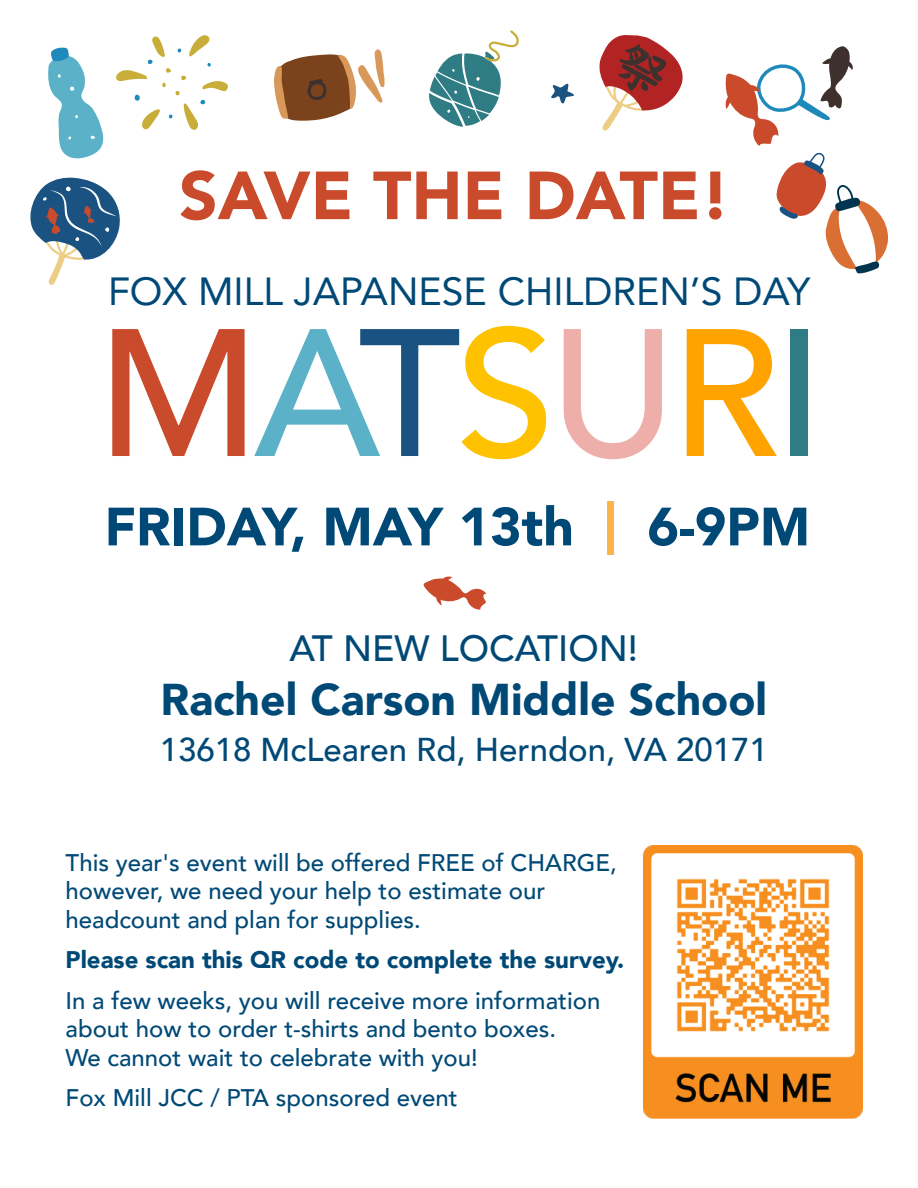
<style>
.page{position:relative;width:918px;height:1188px;background:#fff}
.page>*{position:absolute;margin:0;border:0;box-sizing:border-box;transform-origin:0 0}
.t1{font:900 67.2px "Avenir";color:#ca4b2c}
.t2{font:900 53.25px "Avenir";color:#004976}
.t3{font:900 44.4px "Avenir";color:#004976}
.t4{font:39.15px "Avenir";color:#004976}
.t5{font:500 36.6px "Avenir";color:#004976}
.t6{font:500 33px "Avenir";color:#004976}
.t7{font:500 24px/28.5px "Avenir";color:#004976}
.t8{font:900 24px "Avenir";color:#004976}
.s1{color:#ffb449}
</style>
<div class="page">
<svg style="left:116px;top:35px;width:112px;height:95px"></svg>
<svg style="left:429px;top:30px;width:90px;height:97px"></svg>
<svg style="left:599px;top:35px;width:84px;height:96px"></svg>
<svg style="left:551px;top:83px;width:23px;height:21px"></svg>
<svg style="left:423px;top:576px;width:64px;height:34px"></svg>
<svg style="left:112px;top:329px;width:133px;height:127px"></svg>
<svg style="left:254px;top:326px;width:292px;height:133px"></svg>
<svg style="left:564px;top:329px;width:98px;height:130px"></svg>
<svg style="left:687px;top:329px;width:90px;height:127px"></svg>
<div style="left:791px;top:329px;width:17px;height:127px;background:#2f7c84"></div>
<svg style="left:48px;top:47px;width:56px;height:112px"></svg>
<svg style="left:30px;top:177px;width:90px;height:108px"></svg>
<svg style="left:274px;top:49px;width:111px;height:72px"></svg>
<svg style="left:725px;top:46px;width:163px;height:227px"></svg>
<img style="left:643px;top:846px;width:220px;height:273px">
<h1 class="t1" style="left:179px;top:138px;width:553px">SAVE THE DATE!</h1>
<h3 class="t4" style="left:108px;top:260px;width:704px">FOX MILL JAPANESE CHILDREN’S DAY</h3>
<h2 class="t2" style="left:104px;top:481px;width:707px">FRIDAY, MAY 13th <span class="s1">|</span> 6-9PM</h2>
<h3 class="t5" style="left:290px;top:616px;width:350px">AT NEW LOCATION!</h3>
<h3 class="t3" style="left:161px;top:661px;width:608px">Rachel Carson Middle School</h3>
<h3 class="t6" style="left:160px;top:721px;width:609px">13618 McLearen Rd, Herndon, VA 20171</h3>
<p class="t7" style="left:66px;top:847px;width:553px">This year's event will be offered FREE of CHARGE, however, we need your help to estimate our headcount and plan for supplies.</p>
<p class="t8" style="left:66px;top:939px;width:560px">Please scan this QR code to complete the survey.</p>
<p class="t7" style="left:66px;top:985px;width:536px">In a few weeks, you will receive more information about how to order t-shirts and bento boxes.<br>We cannot wait to celebrate with you!</p>
<p class="t7" style="left:66px;top:1082px;width:394px">Fox Mill JCC / PTA sponsored event</p>
</div>
